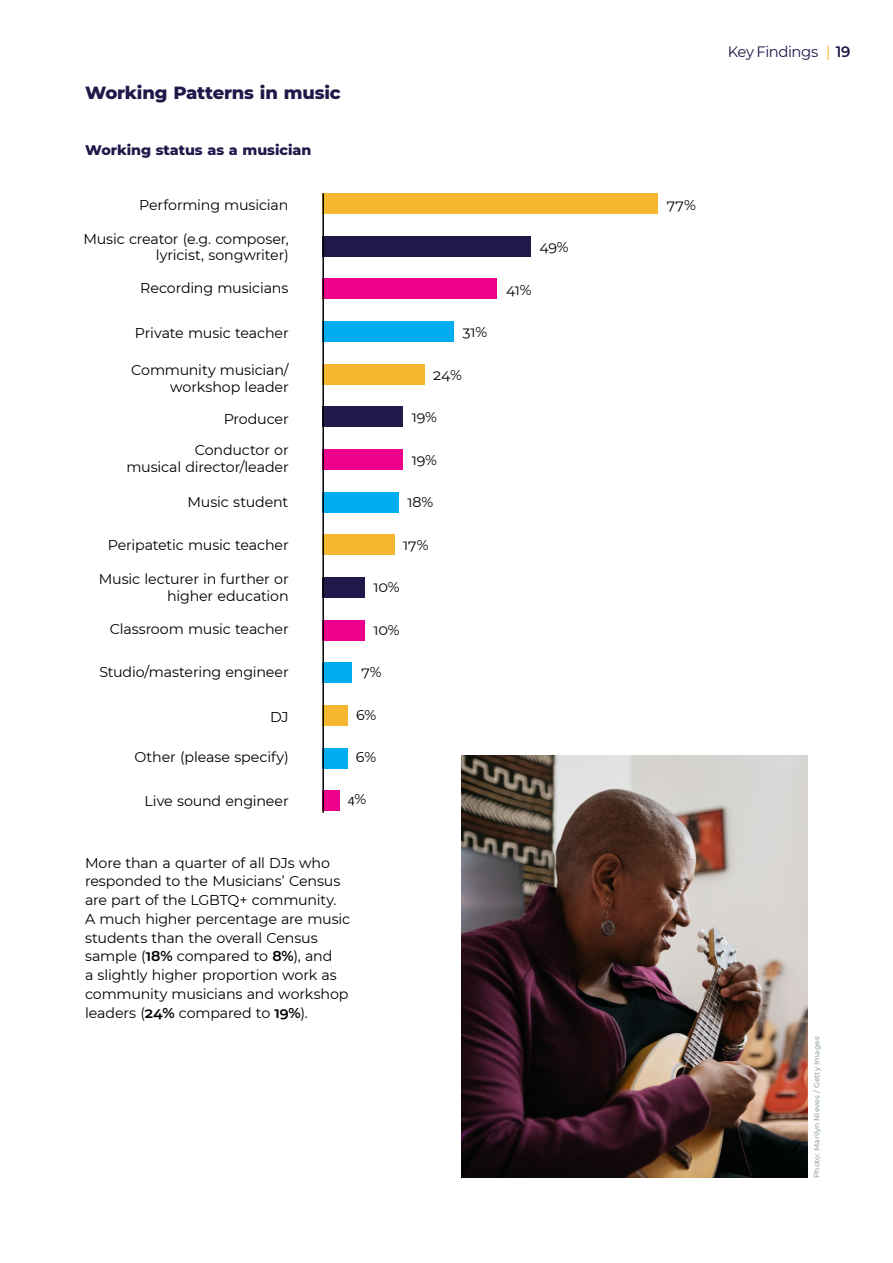
<style>
.page{position:relative;width:893px;height:1263px;background:#fff}
.page>*{position:absolute;margin:0;border:0;box-sizing:border-box;transform-origin:0 0}
.t1{font:800 18px "Montserrat";letter-spacing:-.01em;color:#21184a}
.t2{font:15px "Montserrat";letter-spacing:-.03em;color:#21184a}
.t3{font:14.25px/18.8px "Montserrat";letter-spacing:-.01em;color:#000;text-align:right}
.t4{font:800 14.25px "Montserrat";color:#21184a}
.t5{font:300 12px "New Rail Alphabet";color:#000}
.t6{font:500 7.5px "Montserrat";color:#95a3ab}
.s1{font-family:"Montserrat";font-weight:400;font-size:14.25px}
.s2{font-weight:600}
.s3{color:#f0b52a}
</style>
<div class="page">
<img style="left:461px;top:755px;width:347px;height:423px">
<div style="left:322px;top:321px;width:132px;height:21px;background:#00aeef"></div>
<div style="left:322px;top:193px;width:336px;height:21px;background:#f5b630"></div>
<div style="left:322px;top:236px;width:209px;height:20px;background:#1f194a"></div>
<div style="left:322px;top:407px;width:81px;height:20px;background:#1f1a4a"></div>
<div style="left:322px;top:535px;width:73px;height:20px;background:#f5b630"></div>
<div style="left:322px;top:577px;width:43px;height:21px;background:#1f1a4a"></div>
<div style="left:322px;top:279px;width:175px;height:20px;background:#ec008c"></div>
<div style="left:322px;top:449px;width:81px;height:21px;background:#ec008c"></div>
<div style="left:322px;top:492px;width:77px;height:20px;background:#00aeef"></div>
<div style="left:322px;top:620px;width:43px;height:20px;background:#ec008c"></div>
<div style="left:322px;top:663px;width:30px;height:20px;background:#00aeef"></div>
<div style="left:322px;top:705px;width:26px;height:21px;background:#f5b630"></div>
<div style="left:322px;top:748px;width:26px;height:20px;background:#00aeef"></div>
<div style="left:322px;top:791px;width:17px;height:20px;background:#ec008c"></div>
<div style="left:322px;top:364px;width:102px;height:20px;background:#f5b630"></div>
<hr style="left:322px;top:193px;width:2px;height:620px;background:#000">
<p class="t1" style="left:85px;top:79px;width:257px">Working Patterns in music</p>
<p class="t4" style="left:85px;top:140px;width:228px">Working status as a musician</p>
<p class="t3" style="left:139px;top:195px;width:151px">Performing musician</p>
<p class="t3" style="left:83px;top:230px;width:207px;line-height:16.5px">Music creator (e.g. composer, lyricist, songwriter)</p>
<p class="t3" style="left:140px;top:278px;width:150px">Recording musicians</p>
<p class="t3" style="left:135px;top:323px;width:155px">Private music teacher</p>
<p class="t3" style="left:462px;top:322px;width:26px">31%</p>
<p class="t3" style="left:131px;top:361px;width:159px;line-height:16.5px">Community musician/ workshop leader</p>
<p class="t3" style="left:433px;top:365px;width:30px">24%</p>
<p class="t3" style="left:224px;top:409px;width:67px">Producer</p>
<p class="t3" style="left:126px;top:442px;width:164px;line-height:16.5px">Conductor or<br>musical director/leader</p>
<p class="t3" style="left:188px;top:492px;width:102px">Music student</p>
<p class="t3" style="left:108px;top:535px;width:182px">Peripatetic music teacher</p>
<p class="t3" style="left:99px;top:570px;width:191px;line-height:16.5px">Music lecturer in further or higher education</p>
<p class="t3" style="left:110px;top:619px;width:181px">Classroom music teacher</p>
<p class="t3" style="left:99px;top:662px;width:191px">Studio/mastering engineer</p>
<p class="t3" style="left:270px;top:707px;width:20px">DJ</p>
<p class="t3" style="left:135px;top:747px;width:156px">Other (please specify)</p>
<p class="t3" style="left:145px;top:791px;width:146px">Live sound engineer</p>
<p class="t3" style="left:412px;top:407px;width:27px">19%</p>
<p class="t3" style="left:412px;top:450px;width:27px">19%</p>
<p class="t3" style="left:407px;top:492px;width:27px">18%</p>
<p class="t3" style="left:403px;top:535px;width:27px">17%</p>
<p class="t3" style="left:373px;top:577px;width:28px">10%</p>
<p class="t3" style="left:373px;top:620px;width:28px">10%</p>
<p class="t3" style="left:361px;top:662px;width:22px">7%</p>
<p class="t3" style="left:356px;top:704px;width:22px">6%</p>
<p class="t3" style="left:356px;top:747px;width:22px">6%</p>
<p class="t5" style="left:348px;top:792px;width:20px">4<span class="s1">%</span></p>
<p class="t3" style="left:85px;top:853px;width:267px;text-align:left">More than a quarter of all DJs who responded to the Musicians’ Census are part of the LGBTQ+ community.<br>A much higher percentage are music students than the overall Census sample (<span class="s2">18%</span> compared to <span class="s2">8%</span>), and<br>a slightly higher proportion work as community musicians and workshop leaders (<span class="s2">24%</span> compared to <span class="s2">19%</span>).</p>
<p class="t3" style="left:539px;top:237px;width:31px">49%</p>
<p class="t3" style="left:506px;top:280px;width:27px">41%</p>
<p class="t2" style="left:728px;top:41px;width:124px">Key Findings <span class="s3">|</span> <span class="s2">19</span></p>
<p class="t3" style="left:667px;top:195px;width:30px">77%</p>
<p class="t6" style="left:811px;top:1178px;width:143px;rotate:-90deg">Photo: Marilyn Nieves / Getty Images</p>
</div>
